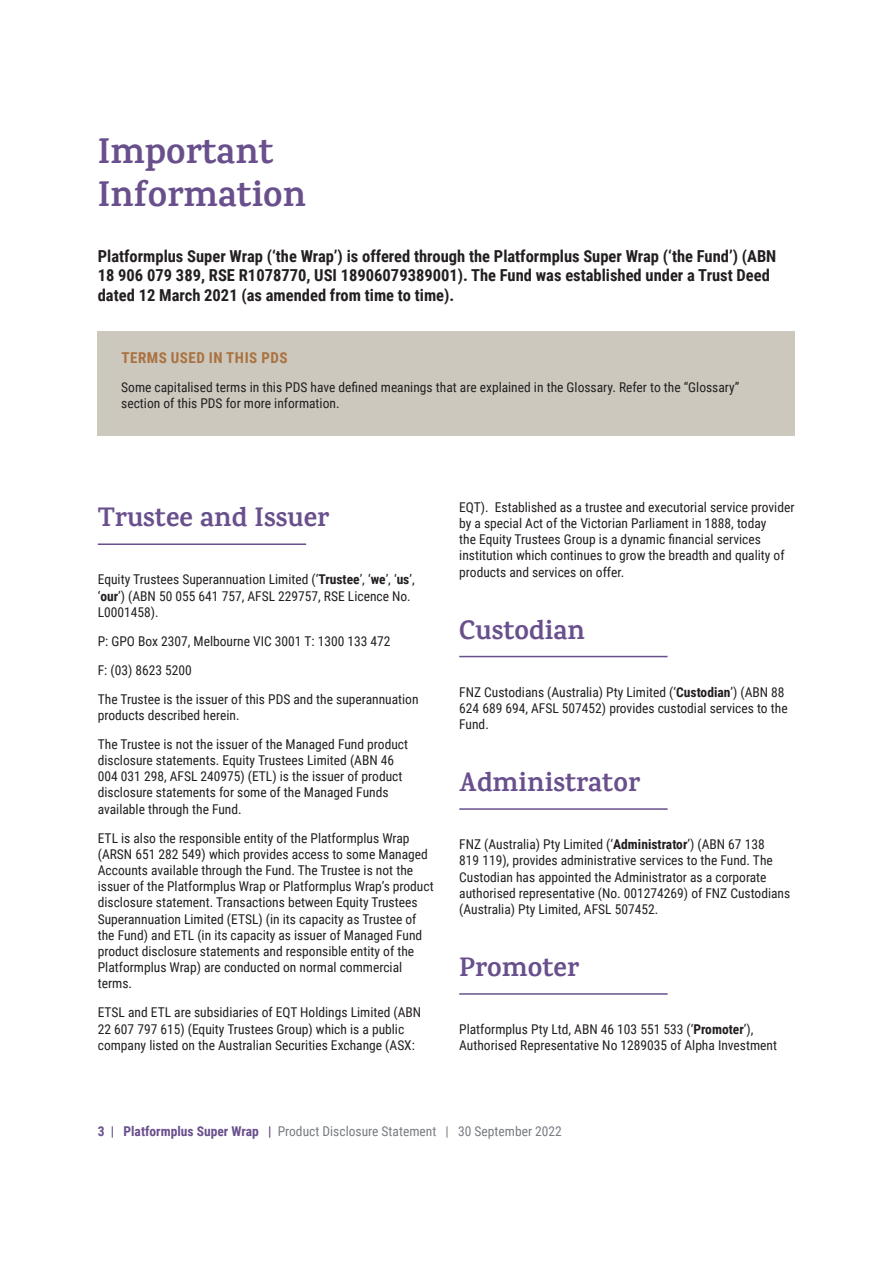
<style>
.page{position:relative;width:893px;height:1263px;background:#fff}
.page>*{position:absolute;margin:0;border:0;box-sizing:border-box;transform-origin:0 0}
.Contents_Heading{font:700 36px/43.2px "Karma";color:#69508d}
.Line_under_Heading{font:700 27px "Karma";color:#69508d}
.Main_Body_2_Col{font:700 16.5px/19.8px "Roboto Condensed";color:#231f20}
.Main_Body_2_Col-2{font:700 15px "Roboto Condensed";letter-spacing:.035em;color:#aa7240}
.Main_Body_2_Col-3{font:13.5px/16.2px "Roboto Condensed";color:#231f20}
.t1{font:13.5px "Roboto Condensed";color:#787d83}
.s1{font-weight:700}
.s2{font-weight:700;color:#69508d}
</style>
<div class="page">
<div style="left:98px;top:331px;width:697px;height:105px;background:#ccc8bd"></div>
<hr style="left:98px;top:543px;width:208px;height:2px;background:#69508d">
<hr style="left:459px;top:656px;width:209px;height:1px;background:#69508d">
<hr style="left:459px;top:808px;width:209px;height:2px;background:#69508d">
<hr style="left:459px;top:993px;width:209px;height:2px;background:#69508d">
<p class="Contents_Heading" style="left:98px;top:129px;width:210px">Important<br>Information</p>
<p class="Main_Body_2_Col" style="left:98px;top:245px;width:680px">Platformplus Super Wrap (‘the Wrap’) is offered through the Platformplus Super Wrap (‘the Fund’) (ABN<br>18 906 079 389, RSE R1078770, USI 18906079389001). The Fund was established under a Trust Deed dated 12 March 2021 (as amended from time to time).</p>
<p class="Main_Body_2_Col-2" style="left:121px;top:347px;width:167px">TERMS USED IN THIS PDS</p>
<p class="Main_Body_2_Col-3" style="left:121px;top:379px;width:620px">Some capitalised terms in this PDS have defined meanings that are explained in the Glossary. Refer to the “Glossary” section of this PDS for more information.</p>
<p class="Line_under_Heading" style="left:98px;top:501px;width:233px">Trustee and Issuer</p>
<p class="Main_Body_2_Col-3" style="left:98px;top:571px;width:318px">Equity Trustees Superannuation Limited (‘<span class="s1">Trustee</span>’, ‘<span class="s1">we</span>’, ‘<span class="s1">us</span>’, ‘<span class="s1">our</span>’) (ABN 50 055 641 757, AFSL 229757, RSE Licence No.<br>L0001458).</p>
<p class="Main_Body_2_Col-3" style="left:98px;top:632px;width:294px">P: GPO Box 2307, Melbourne VIC 3001 T: 1300 133 472</p>
<p class="Main_Body_2_Col-3" style="left:98px;top:661px;width:96px">F: (03) 8623 5200</p>
<p class="Main_Body_2_Col-3" style="left:98px;top:690px;width:322px">The Trustee is the issuer of this PDS and the superannuation products described herein.</p>
<p class="Main_Body_2_Col-3" style="left:98px;top:735px;width:312px">The Trustee is not the issuer of the Managed Fund product disclosure statements. Equity Trustees Limited (ABN 46<br>004 031 298, AFSL 240975) (ETL) is the issuer of product disclosure statements for some of the Managed Funds available through the Fund.</p>
<p class="Main_Body_2_Col-3" style="left:98px;top:829px;width:337px">ETL is also the responsible entity of the Platformplus Wrap (ARSN 651 282 549) which provides access to some Managed Accounts available through the Fund. The Trustee is not the issuer of the Platformplus Wrap or Platformplus Wrap’s product disclosure statement. Transactions between Equity Trustees Superannuation Limited (ETSL) (in its capacity as Trustee of the Fund) and ETL (in its capacity as issuer of Managed Fund product disclosure statements and responsible entity of the Platformplus Wrap) are conducted on normal commercial terms.</p>
<p class="Main_Body_2_Col-3" style="left:98px;top:1004px;width:325px">ETSL and ETL are subsidiaries of EQT Holdings Limited (ABN<br>22 607 797 615) (Equity Trustees Group) which is a public company listed on the Australian Securities Exchange (ASX:</p>
<p class="Main_Body_2_Col-3" style="left:459px;top:498px;width:337px">EQT). Established as a trustee and executorial service provider by a special Act of the Victorian Parliament in 1888, today<br>the Equity Trustees Group is a dynamic financial services institution which continues to grow the breadth and quality of products and services on offer.</p>
<p class="Line_under_Heading" style="left:459px;top:614px;width:127px">Custodian</p>
<p class="Main_Body_2_Col-3" style="left:459px;top:683px;width:330px">FNZ Custodians (Australia) Pty Limited (‘<span class="s1">Custodian</span>’) (ABN 88<br>624 689 694, AFSL 507452) provides custodial services to the<br>Fund.</p>
<p class="Line_under_Heading" style="left:459px;top:766px;width:182px">Administrator</p>
<p class="Main_Body_2_Col-3" style="left:459px;top:836px;width:333px">FNZ (Australia) Pty Limited (‘<span class="s1">Administrator</span>’) (ABN 67 138<br>819 119), provides administrative services to the Fund. The Custodian has appointed the Administrator as a corporate authorised representative (No. 001274269) of FNZ Custodians (Australia) Pty Limited, AFSL 507452.</p>
<p class="Line_under_Heading" style="left:459px;top:951px;width:121px">Promoter</p>
<p class="Main_Body_2_Col-3" style="left:459px;top:1021px;width:319px">Platformplus Pty Ltd, ABN 46 103 551 533 (‘<span class="s1">Promoter</span>’),<br>Authorised Representative No 1289035 of Alpha Investment</p>
<p class="t1" style="left:98px;top:1121px;width:466px"><span class="s2">3 | Platformplus Super Wrap |</span> Product Disclosure Statement | 30 September 2022</p>
</div>
